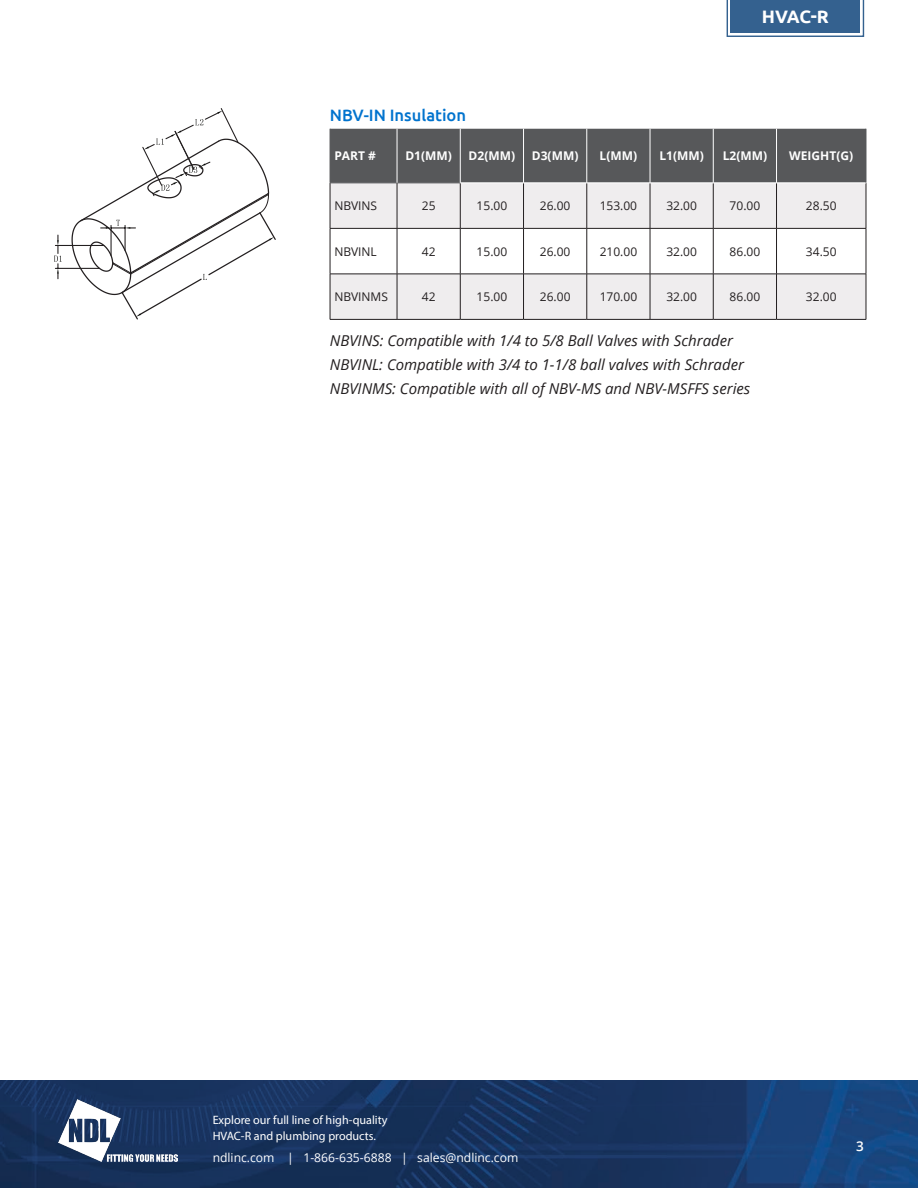
<style>
.page{position:relative;width:918px;height:1188px;background:#fff}
.page>*{position:absolute;margin:0;border:0;box-sizing:border-box;transform-origin:0 0}
.t1{font:700 18px "Ubuntu";color:#fff}
.t2{font:500 16.5px "Ubuntu";color:#0073ce}
.t3{font:italic 15px "Open Sans";color:#231f20}
.t4{font:600 13.5px "Open Sans";color:#fff}
.t5{font:12.15px/15.8px "Myriad Pro";color:#fff}
.t6{font:12.15px "Open Sans";color:#fff}
.t7{font:12px "Open Sans";color:#231f20}
.t8{font:700 12px "Open Sans";color:#fff}
</style>
<div class="page">
<img style="left:0;top:1080px;width:918px;height:108px">
<img style="left:58px;top:1100px;width:119px;height:62px">
<hr style="left:55px;top:245px;width:49px;height:1px;background:#231f20">
<hr style="left:55px;top:268px;width:44px;height:1px;background:#231f20">
<svg style="left:54px;top:235px;width:8px;height:44px"></svg>
<svg style="left:71px;top:108px;width:205px;height:212px"></svg>
<div style="left:331px;top:129px;width:535px;height:54px;background:#57585a"></div>
<div style="left:331px;top:184px;width:535px;height:135px;background:#efedee"></div>
<svg style="left:331px;top:229px;width:535px;height:45px"></svg>
<hr style="left:330px;top:183px;width:1px;height:45px;background:#231f20">
<hr style="left:397px;top:183px;width:1px;height:45px;background:#231f20">
<hr style="left:460px;top:183px;width:1px;height:45px;background:#231f20">
<hr style="left:523px;top:183px;width:1px;height:45px;background:#231f20">
<hr style="left:587px;top:183px;width:1px;height:45px;background:#231f20">
<hr style="left:650px;top:183px;width:1px;height:45px;background:#231f20">
<hr style="left:713px;top:183px;width:1px;height:45px;background:#231f20">
<hr style="left:776px;top:183px;width:1px;height:45px;background:#231f20">
<hr style="left:866px;top:183px;width:1px;height:45px;background:#231f20">
<hr style="left:330px;top:228px;width:67px;height:1px;background:#231f20">
<hr style="left:330px;top:229px;width:1px;height:45px;background:#231f20">
<hr style="left:397px;top:228px;width:63px;height:1px;background:#231f20">
<hr style="left:397px;top:229px;width:1px;height:45px;background:#231f20">
<hr style="left:460px;top:228px;width:64px;height:1px;background:#231f20">
<hr style="left:460px;top:229px;width:1px;height:45px;background:#231f20">
<hr style="left:524px;top:228px;width:63px;height:1px;background:#231f20">
<hr style="left:523px;top:229px;width:1px;height:45px;background:#231f20">
<hr style="left:587px;top:228px;width:63px;height:1px;background:#231f20">
<hr style="left:587px;top:229px;width:1px;height:45px;background:#231f20">
<hr style="left:650px;top:228px;width:63px;height:1px;background:#231f20">
<hr style="left:650px;top:229px;width:1px;height:45px;background:#231f20">
<hr style="left:713px;top:228px;width:64px;height:1px;background:#231f20">
<hr style="left:713px;top:229px;width:1px;height:45px;background:#231f20">
<hr style="left:777px;top:228px;width:89px;height:1px;background:#231f20">
<hr style="left:776px;top:229px;width:1px;height:45px;background:#231f20">
<hr style="left:866px;top:229px;width:1px;height:45px;background:#231f20">
<hr style="left:330px;top:274px;width:67px;height:1px;background:#231f20">
<hr style="left:330px;top:274px;width:1px;height:45px;background:#231f20">
<hr style="left:397px;top:274px;width:63px;height:1px;background:#231f20">
<hr style="left:397px;top:274px;width:1px;height:45px;background:#231f20">
<hr style="left:460px;top:274px;width:64px;height:1px;background:#231f20">
<hr style="left:460px;top:274px;width:1px;height:45px;background:#231f20">
<hr style="left:524px;top:274px;width:63px;height:1px;background:#231f20">
<hr style="left:523px;top:274px;width:1px;height:45px;background:#231f20">
<hr style="left:587px;top:274px;width:63px;height:1px;background:#231f20">
<hr style="left:587px;top:274px;width:1px;height:45px;background:#231f20">
<hr style="left:650px;top:274px;width:63px;height:1px;background:#231f20">
<hr style="left:650px;top:274px;width:1px;height:45px;background:#231f20">
<hr style="left:713px;top:274px;width:64px;height:1px;background:#231f20">
<hr style="left:713px;top:274px;width:1px;height:45px;background:#231f20">
<hr style="left:777px;top:274px;width:89px;height:1px;background:#231f20">
<hr style="left:776px;top:274px;width:1px;height:45px;background:#231f20">
<hr style="left:866px;top:274px;width:1px;height:45px;background:#231f20">
<hr style="left:330px;top:319px;width:67px;height:1px;background:#231f20">
<hr style="left:397px;top:319px;width:63px;height:1px;background:#231f20">
<hr style="left:460px;top:319px;width:64px;height:1px;background:#231f20">
<hr style="left:524px;top:319px;width:63px;height:1px;background:#231f20">
<hr style="left:587px;top:319px;width:63px;height:1px;background:#231f20">
<hr style="left:650px;top:319px;width:63px;height:1px;background:#231f20">
<hr style="left:713px;top:319px;width:64px;height:1px;background:#231f20">
<hr style="left:777px;top:319px;width:89px;height:1px;background:#231f20">
<hr style="left:330px;top:129px;width:1px;height:54px;background:#57585a">
<hr style="left:330px;top:183px;width:67px;height:1px;background:#57585a">
<hr style="left:397px;top:183px;width:63px;height:1px;background:#57585a">
<hr style="left:397px;top:129px;width:1px;height:54px;background:#fff">
<hr style="left:460px;top:129px;width:1px;height:54px;background:#fff">
<hr style="left:460px;top:183px;width:64px;height:1px;background:#fff">
<hr style="left:587px;top:183px;width:63px;height:1px;background:#fff">
<hr style="left:650px;top:183px;width:63px;height:1px;background:#fff">
<hr style="left:713px;top:183px;width:64px;height:1px;background:#fff">
<hr style="left:523px;top:129px;width:1px;height:54px;background:#fff">
<hr style="left:587px;top:129px;width:1px;height:54px;background:#fff">
<hr style="left:650px;top:129px;width:1px;height:54px;background:#fff">
<hr style="left:713px;top:129px;width:1px;height:54px;background:#fff">
<hr style="left:776px;top:129px;width:1px;height:54px;background:#fff">
<hr style="left:866px;top:129px;width:1px;height:54px;background:#57585a">
<div style="left:109px;top:1118px;width:9px;height:7px;background:#fff;border-radius:50%"></div>
<svg style="left:726px;top:0;width:139px;height:37px;background:#52789f"></svg>
<div style="left:760px;top:9px;width:71px;height:20px;background:#34618f"></div>
<p class="t2" style="left:330px;top:105px;width:138px">NBV-IN Insulation</p>
<p class="t1" style="left:762px;top:6px;width:69px">HVAC-R</p>
<p class="t8" style="left:334px;top:148px;width:43px">PART #</p>
<p class="t8" style="left:405px;top:148px;width:48px">D1(MM)</p>
<p class="t8" style="left:469px;top:148px;width:48px">D2(MM)</p>
<p class="t8" style="left:532px;top:148px;width:48px">D3(MM)</p>
<p class="t8" style="left:600px;top:148px;width:39px">L(MM)</p>
<p class="t8" style="left:659px;top:148px;width:46px">L1(MM)</p>
<p class="t8" style="left:723px;top:148px;width:46px">L2(MM)</p>
<p class="t8" style="left:789px;top:148px;width:65px">WEIGHT(G)</p>
<p class="t7" style="left:334px;top:199px;width:44px">NBVINS</p>
<p class="t7" style="left:422px;top:199px;width:15px">25</p>
<p class="t7" style="left:477px;top:199px;width:32px">15.00</p>
<p class="t7" style="left:540px;top:199px;width:32px">26.00</p>
<p class="t7" style="left:600px;top:199px;width:39px">153.00</p>
<p class="t7" style="left:666px;top:199px;width:32px">32.00</p>
<p class="t7" style="left:730px;top:199px;width:32px">70.00</p>
<p class="t7" style="left:806px;top:199px;width:32px">28.50</p>
<p class="t7" style="left:334px;top:245px;width:44px">NBVINL</p>
<p class="t7" style="left:422px;top:245px;width:15px">42</p>
<p class="t7" style="left:477px;top:245px;width:32px">15.00</p>
<p class="t7" style="left:540px;top:245px;width:32px">26.00</p>
<p class="t7" style="left:600px;top:245px;width:39px">210.00</p>
<p class="t7" style="left:666px;top:245px;width:32px">32.00</p>
<p class="t7" style="left:730px;top:245px;width:32px">86.00</p>
<p class="t7" style="left:806px;top:245px;width:32px">34.50</p>
<p class="t7" style="left:334px;top:290px;width:55px">NBVINMS</p>
<p class="t7" style="left:422px;top:290px;width:15px">42</p>
<p class="t7" style="left:477px;top:290px;width:32px">15.00</p>
<p class="t7" style="left:540px;top:290px;width:32px">26.00</p>
<p class="t7" style="left:600px;top:290px;width:39px">170.00</p>
<p class="t7" style="left:666px;top:290px;width:32px">32.00</p>
<p class="t7" style="left:730px;top:290px;width:32px">86.00</p>
<p class="t7" style="left:806px;top:290px;width:32px">32.00</p>
<p class="t3" style="left:330px;top:330px;width:405px">NBVINS: Compatible with 1/4 to 5/8 Ball Valves with Schrader</p>
<p class="t3" style="left:330px;top:354px;width:416px">NBVINL: Compatible with 3/4 to 1-1/8 ball valves with Schrader</p>
<p class="t3" style="left:330px;top:378px;width:422px">NBVINMS: Compatible with all of NBV-MS and NBV-MSFFS series</p>
<p class="t5" style="left:213px;top:1112px;width:176px">Explore our full line of high-quality<br>HVAC-R and plumbing products.</p>
<p class="t6" style="left:213px;top:1151px;width:307px">ndlinc.com | 1-866-635-6888 | sales@ndlinc.com</p>
<p class="t4" style="left:856px;top:1137px;width:9px">3</p>
</div>
